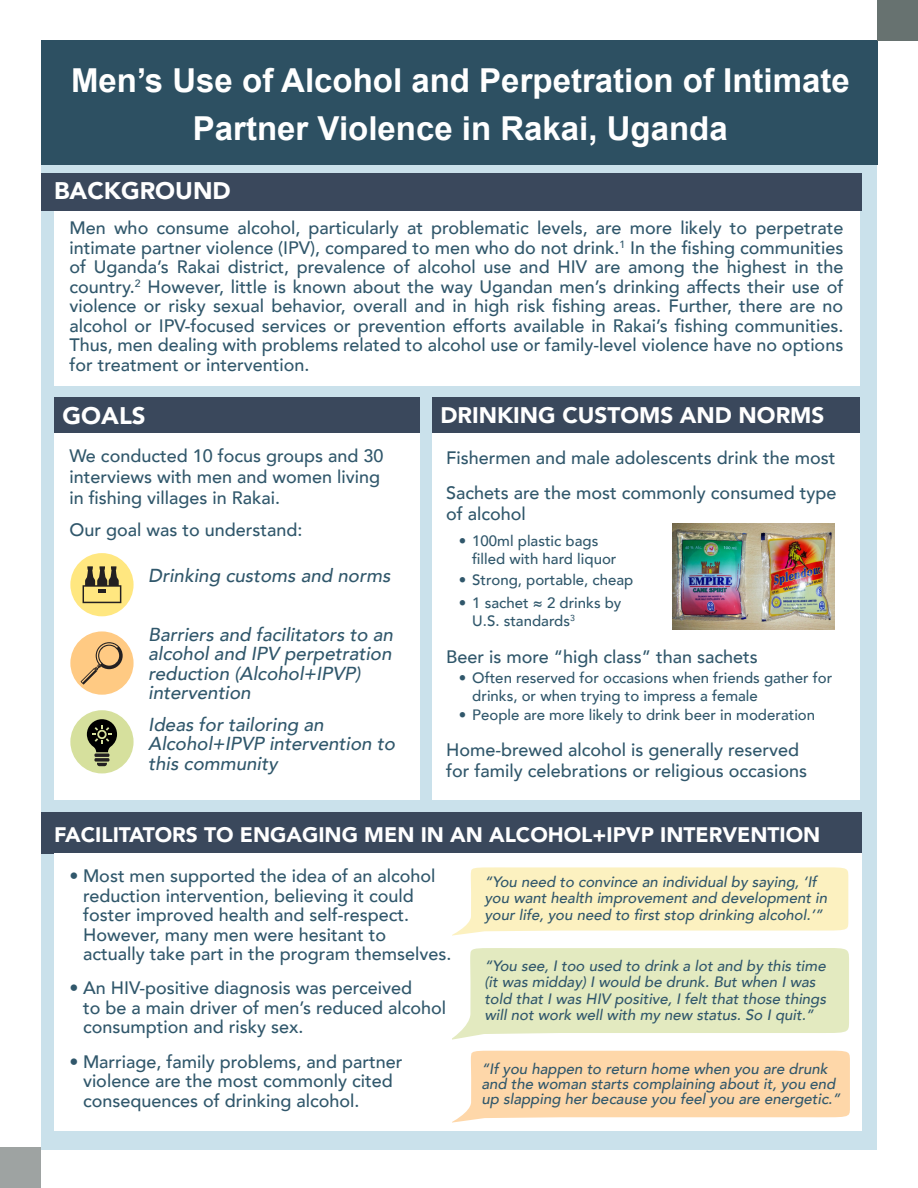
<style>
.page{position:relative;width:918px;height:1188px;background:#fff}
.page>*{position:absolute;margin:0;border:0;box-sizing:border-box;transform-origin:0 0}
.t1{font:700 33px/48px "Arial";color:#fff;text-align:center}
.t2{font:900 24px "Avenir";color:#fff}
.t3{font:900 22.5px "Avenir";color:#fff}
.t4{font:900 21px "Avenir";color:#fff}
.t5{font:italic 500 18.75px/19.5px "Avenir";color:#30576b}
.t6{font:500 18px/19.5px "Avenir";color:#30576b}
.t7{font:italic 500 15px/16.5px "Avenir";color:#30576b}
.t8{font:500 15px/18px "Avenir";color:#30576b}
</style>
<div class="page">
<div style="left:41px;top:44px;width:836px;height:1106px;background:#cae1eb"></div>
<div style="left:41px;top:40px;width:837px;height:125px;background:#2d5062"></div>
<div style="left:0;top:1148px;width:40px;height:40px;background:#9ea3a2"></div>
<div style="left:878px;top:0;width:40px;height:40px;background:#677270"></div>
<div style="left:54px;top:192px;width:806px;height:194px;background:#fff"></div>
<div style="left:54px;top:397px;width:365px;height:37px;background:#3a485c"></div>
<div style="left:54px;top:434px;width:365px;height:366px;background:#fff"></div>
<div style="left:70px;top:553px;width:64px;height:63px;background:#ffe780;border-radius:50%"></div>
<svg style="left:83px;top:566px;width:38px;height:37px"></svg>
<div style="left:70px;top:631px;width:64px;height:64px;background:#ffca83;border-radius:50%"></div>
<svg style="left:81px;top:642px;width:42px;height:43px"></svg>
<div style="left:70px;top:710px;width:64px;height:63px;background:#d6e09d;border-radius:50%"></div>
<svg style="left:94px;top:758px;width:15px;height:4px"></svg>
<svg style="left:94px;top:753px;width:15px;height:4px"></svg>
<svg style="left:97px;top:763px;width:10px;height:3px"></svg>
<svg style="left:87px;top:719px;width:30px;height:33px"></svg>
<div style="left:41px;top:173px;width:821px;height:38px;background:#3a485c"></div>
<div style="left:41px;top:812px;width:821px;height:41px;background:#3a485c"></div>
<div style="left:54px;top:853px;width:808px;height:278px;background:#fff"></div>
<svg style="left:452px;top:867px;width:396px;height:69px;background:#fcf2c8"></svg>
<svg style="left:452px;top:1050px;width:398px;height:73px;background:#fedcb3"></svg>
<svg style="left:452px;top:948px;width:397px;height:92px;background:#e6ecc7"></svg>
<div style="left:432px;top:397px;width:428px;height:37px;background:#3a485c"></div>
<div style="left:432px;top:434px;width:428px;height:366px;background:#fff"></div>
<img style="left:672px;top:523px;width:163px;height:106px">
<p class="t1" style="left:71px;top:58px;width:780px">Men’s Use of Alcohol and Perpetration of Intimate<br>Partner Violence in Rakai, Uganda</p>
<p class="t2" style="left:54px;top:170px;width:178px">BACKGROUND</p>
<p class="t6" style="left:70px;top:217px;width:775px;text-align:justify">Men who consume alcohol, particularly at problematic levels, are more likely to perpetrate intimate partner violence (IPV), compared to men who do not drink.<sup>1</sup> In the fishing communities of Uganda’s Rakai district, prevalence of alcohol use and HIV are among the highest in the country.<sup>2</sup> However, little is known about the way Ugandan men’s drinking affects their use of violence or risky sexual behavior, overall and in high risk fishing areas. Further, there are no alcohol or IPV-focused services or prevention efforts available in Rakai’s fishing communities.<br>Thus, men dealing with problems related to alcohol use or family-level violence have no options for treatment or intervention.</p>
<p class="t2" style="left:63px;top:395px;width:85px">GOALS</p>
<p class="t6" style="left:70px;top:444px;width:315px;line-height:21px">We conducted 10 focus groups and 30 interviews with men and women living in fishing villages in Rakai.</p>
<p class="t6" style="left:70px;top:519px;width:235px">Our goal was to understand:</p>
<p class="t5" style="left:148px;top:565px;width:248px">Drinking customsand norms</p>
<p class="t5" style="left:148px;top:623px;width:251px">Barriersand facilitatorsto an alcoholand IPV perpetration reduction (Alcohol+IPVP) intervention</p>
<p class="t5" style="left:148px;top:713px;width:253px">Ideasfortailoring an<br>Alcohol+IPVP intervention to thiscommunity</p>
<p class="t3" style="left:440px;top:396px;width:386px">DRINKING CUSTOMS AND NORMS</p>
<p class="t6" style="left:446px;top:447px;width:391px">Fishermen and male adolescents drink the most</p>
<p class="t6" style="left:446px;top:482px;width:392px;line-height:21px">Sachets are the most commonly consumed type of alcohol</p>
<p class="t8" style="left:472px;top:531px;width:146px;text-indent:-14px">• 100ml plastic bags filled with hard liquor</p>
<p class="t8" style="left:459px;top:570px;width:176px">• Strong, portable, cheap</p>
<p class="t8" style="left:472px;top:593px;width:151px;text-indent:-14px">• 1 sachet ≈ 2 drinks by<br>U.S. standards<sup>3</sup></p>
<p class="t6" style="left:446px;top:646px;width:313px">Beer is more “high class” than sachets</p>
<p class="t8" style="left:472px;top:668px;width:362px;text-indent:-14px">• Often reserved for occasions when friends gather for drinks, or when trying to impress a female</p>
<p class="t8" style="left:459px;top:705px;width:358px">• People are more likely to drink beer in moderation</p>
<p class="t6" style="left:446px;top:739px;width:363px;line-height:21px">Home-brewed alcohol is generally reserved for family celebrations or religious occasions</p>
<p class="t4" style="left:54px;top:816px;width:768px">FACILITATORS TO ENGAGING MEN IN AN ALCOHOL+IPVP INTERVENTION</p>
<p class="t6" style="left:83px;top:865px;width:370px;text-indent:-14px">• Most men supported the idea of an alcohol reduction intervention, believing it could foster improved health and self-respect.<br>However, many men were hesitant to actually take part in the program themselves.</p>
<p class="t6" style="left:83px;top:977px;width:365px;text-indent:-14px">• An HIV-positive diagnosis was perceived<br>to be a main driver of men’s reduced alcohol consumption and risky sex.</p>
<p class="t6" style="left:83px;top:1051px;width:321px;text-indent:-14px">• Marriage, family problems, and partner violence are the most commonly cited consequences of drinking alcohol.</p>
<p class="t7" style="left:484px;top:873px;width:348px">“You need to convince an individualby saying,‘If you wanthealth improvementand developmentin yourlife,you need to firststop drinking alcohol.’”</p>
<p class="t7" style="left:484px;top:957px;width:347px">“You see,Itoo used to drink a lotand by thistime (itwasmidday)Iwould be drunk.Butwhen Iwas told thatIwasHIV positive,Ifeltthatthose things willnotwork wellwith my new status.So Iquit.”</p>
<p class="t7" style="left:481px;top:1060px;width:364px;line-height:15px">“Ifyou happen to return home when you are drunk and the woman startscomplaining aboutit,you end up slapping herbecause you feelyou are energetic.”</p>
</div>
